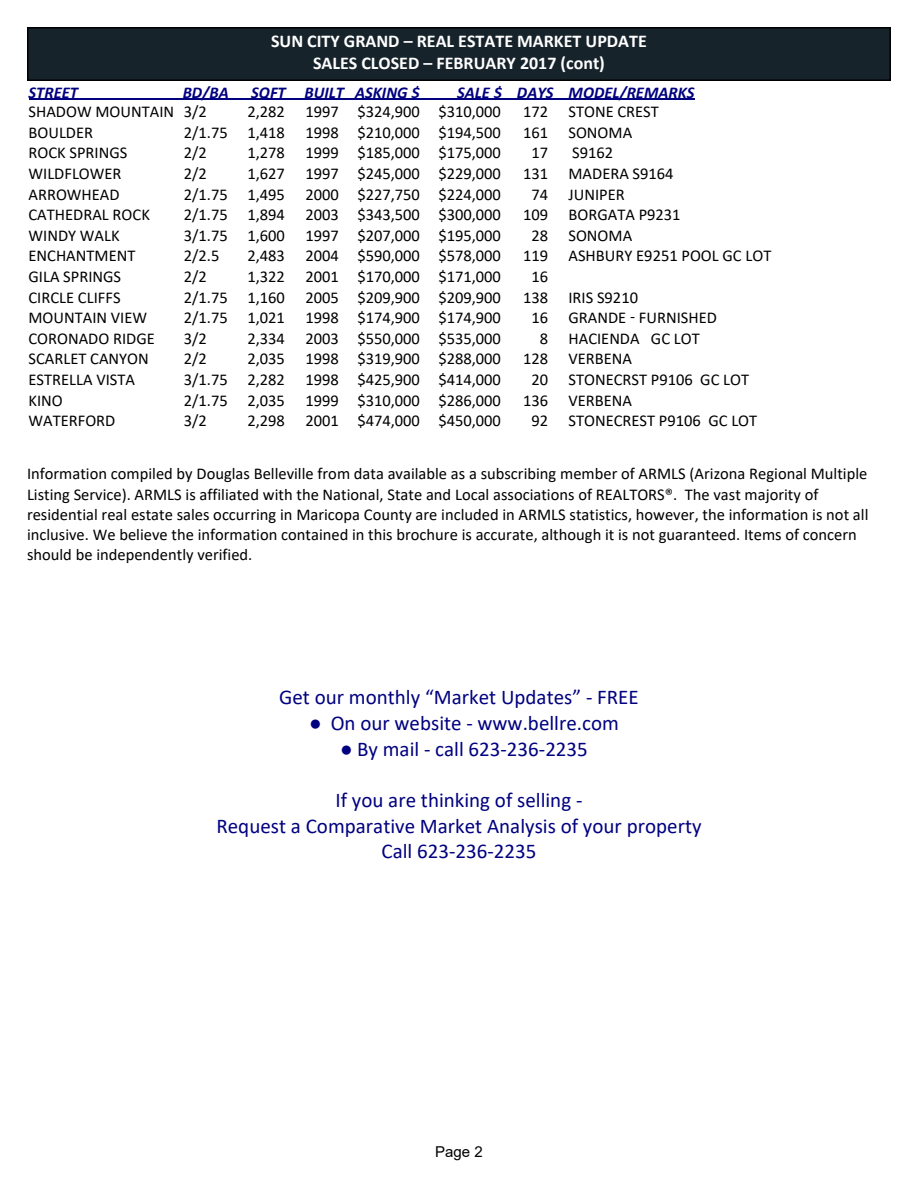
<style>
.page{position:relative;width:918px;height:1188px;background:#fff}
.page>*{position:absolute;margin:0;border:0;box-sizing:border-box;transform-origin:0 0}
.t1{font:21px/25.7px "Calibri";color:#000080;text-align:center}
.t2{font:700 18px/22px "Calibri";color:#fff;text-align:center}
.t3{font:16.5px/20.1px "Calibri";color:#000}
.t4{font:italic 700 16.5px "Calibri";color:#000080}
.t5{font:15px "Arial";color:#000}
.s1{font-family:"Times New Roman"}
</style>
<div class="page">
<div style="left:27px;top:27px;width:864px;height:54px;background:#17232b;border:2px solid #000"></div>
<hr style="left:29px;top:99px;width:665px;height:1px;background:#000080">
<p class="t2" style="left:271px;top:32px;width:377px">SUN CITY GRAND – REAL ESTATE MARKET UPDATE<br>SALES CLOSED – FEBRUARY 2017 (cont)</p>
<p class="t4" style="left:29px;top:85px;width:51px">STREET</p>
<p class="t4" style="left:183px;top:85px;width:48px">BD/BA</p>
<p class="t4" style="left:251px;top:85px;width:170px">SQFT BUILT ASKING $</p>
<p class="t4" style="left:457px;top:85px;width:239px">SALE $ DAYS MODEL/REMARKS</p>
<p class="t3" style="left:29px;top:103px;width:180px">SHADOW MOUNTAIN 3/2</p>
<p class="t3" style="left:247px;top:103px;width:255px">2,282 1997 $324,900 $310,000</p>
<p class="t3" style="left:523px;top:103px;width:137px">172 STONE CREST</p>
<p class="t3" style="left:29px;top:124px;width:66px">BOULDER</p>
<p class="t3" style="left:184px;top:124px;width:319px">2/1.75 1,418 1998 $210,000 $194,500</p>
<p class="t3" style="left:523px;top:124px;width:111px">161 SONOMA</p>
<p class="t3" style="left:29px;top:144px;width:100px">ROCK SPRINGS</p>
<p class="t3" style="left:184px;top:144px;width:25px">2/2</p>
<p class="t3" style="left:247px;top:144px;width:255px">1,278 1999 $185,000 $175,000</p>
<p class="t3" style="left:532px;top:144px;width:18px">17</p>
<p class="t3" style="left:572px;top:144px;width:43px">S9162</p>
<p class="t3" style="left:29px;top:165px;width:95px">WILDFLOWER</p>
<p class="t3" style="left:184px;top:165px;width:25px">2/2</p>
<p class="t3" style="left:247px;top:165px;width:255px">1,627 1997 $245,000 $229,000</p>
<p class="t3" style="left:523px;top:165px;width:152px">131 MADERA S9164</p>
<p class="t3" style="left:29px;top:185px;width:93px">ARROWHEAD</p>
<p class="t3" style="left:184px;top:185px;width:319px">2/1.75 1,495 2000 $227,750 $224,000</p>
<p class="t3" style="left:532px;top:185px;width:95px">74 JUNIPER</p>
<p class="t3" style="left:29px;top:206px;width:123px">CATHEDRAL ROCK</p>
<p class="t3" style="left:184px;top:206px;width:319px">2/1.75 1,894 2003 $343,500 $300,000</p>
<p class="t3" style="left:523px;top:206px;width:159px">109 BORGATA P9231</p>
<p class="t3" style="left:29px;top:227px;width:93px">WINDY WALK</p>
<p class="t3" style="left:184px;top:227px;width:319px">3/1.75 1,600 1997 $207,000 $195,000</p>
<p class="t3" style="left:532px;top:227px;width:102px">28 SONOMA</p>
<p class="t3" style="left:29px;top:247px;width:108px">ENCHANTMENT</p>
<p class="t3" style="left:184px;top:247px;width:37px">2/2.5</p>
<p class="t3" style="left:247px;top:247px;width:255px">2,483 2004 $590,000 $578,000</p>
<p class="t3" style="left:523px;top:247px;width:250px">119 ASHBURY E9251 POOL GC LOT</p>
<p class="t3" style="left:29px;top:268px;width:94px">GILA SPRINGS</p>
<p class="t3" style="left:184px;top:268px;width:25px">2/2</p>
<p class="t3" style="left:247px;top:268px;width:255px">1,322 2001 $170,000 $171,000</p>
<p class="t3" style="left:532px;top:268px;width:18px">16</p>
<p class="t3" style="left:29px;top:288px;width:94px">CIRCLE CLIFFS</p>
<p class="t3" style="left:184px;top:288px;width:319px">2/1.75 1,160 2005 $209,900 $209,900</p>
<p class="t3" style="left:523px;top:288px;width:116px">138 IRIS S9210</p>
<p class="t3" style="left:29px;top:309px;width:120px">MOUNTAIN VIEW</p>
<p class="t3" style="left:184px;top:309px;width:319px">2/1.75 1,021 1998 $174,900 $174,900</p>
<p class="t3" style="left:532px;top:309px;width:187px">16 GRANDE - FURNISHED</p>
<p class="t3" style="left:29px;top:330px;width:128px">CORONADO RIDGE</p>
<p class="t3" style="left:184px;top:330px;width:25px">3/2</p>
<p class="t3" style="left:247px;top:330px;width:255px">2,334 2003 $550,000 $535,000</p>
<p class="t3" style="left:540px;top:330px;width:161px">8 HACIENDA GC LOT</p>
<p class="t3" style="left:29px;top:350px;width:122px">SCARLET CANYON</p>
<p class="t3" style="left:184px;top:350px;width:25px">2/2</p>
<p class="t3" style="left:247px;top:350px;width:255px">2,035 1998 $319,900 $288,000</p>
<p class="t3" style="left:523px;top:350px;width:110px">128 VERBENA</p>
<p class="t3" style="left:29px;top:371px;width:108px">ESTRELLA VISTA</p>
<p class="t3" style="left:184px;top:371px;width:319px">3/1.75 2,282 1998 $425,900 $414,000</p>
<p class="t3" style="left:532px;top:371px;width:219px">20 STONECRST P9106 GC LOT</p>
<p class="t3" style="left:29px;top:391px;width:36px">KINO</p>
<p class="t3" style="left:184px;top:391px;width:319px">2/1.75 2,035 1999 $310,000 $286,000</p>
<p class="t3" style="left:523px;top:391px;width:110px">136 VERBENA</p>
<p class="t3" style="left:29px;top:412px;width:88px">WATERFORD</p>
<p class="t3" style="left:184px;top:412px;width:25px">3/2</p>
<p class="t3" style="left:247px;top:412px;width:255px">2,298 2001 $474,000 $450,000</p>
<p class="t3" style="left:532px;top:412px;width:227px">92 STONECREST P9106 GC LOT</p>
<p class="t3" style="left:27px;top:465px;width:843px">Information compiled by Douglas Belleville from data available as a subscribing member of ARMLS (Arizona Regional Multiple Listing Service). ARMLS is affiliated with the National, State and Local associations of REALTORS®. The vast majority of residential real estate sales occurring in Maricopa County are included in ARMLS statistics, however, the information is not all inclusive. We believe the information contained in this brochure is accurate, although it is not guaranteed. Items of concern should be independently verified.</p>
<p class="t1" style="left:279px;top:686px;width:361px">Get our monthly “Market Updates” - FREE</p>
<p class="t1" style="left:309px;top:712px;width:311px"><span class="s1">●</span> On our website - www.bellre.com</p>
<p class="t1" style="left:340px;top:738px;width:249px"><span class="s1">●</span> By mail - call 623-236-2235</p>
<p class="t1" style="left:216px;top:789px;width:487px">If you are thinking of selling -<br>Request a Comparative Market Analysis of your property<br>Call 623-236-2235</p>
<p class="t5" style="left:435px;top:1146px;width:49px">Page 2</p>
</div>
